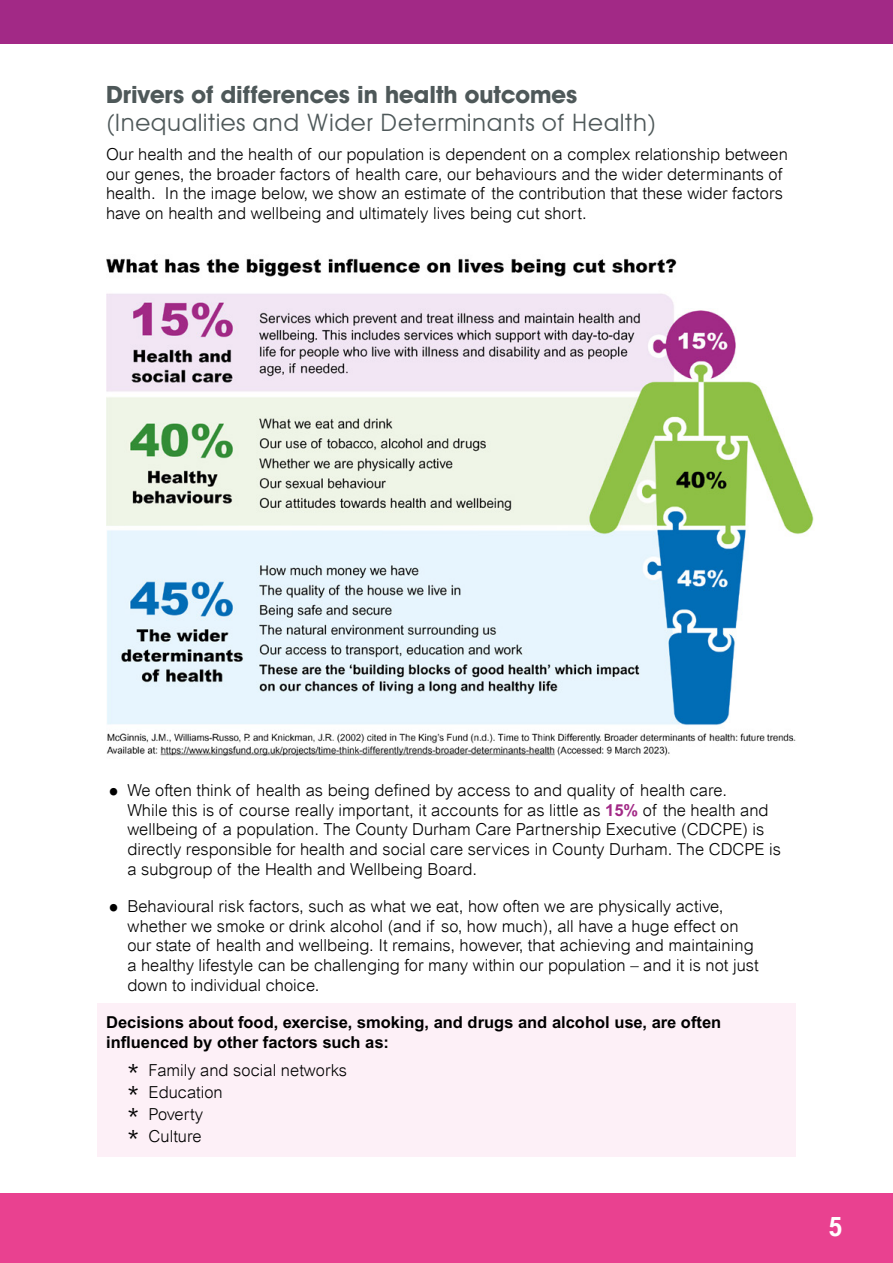
<style>
.page{position:relative;width:893px;height:1263px;background:#fff}
.page>*{position:absolute;margin:0;border:0;box-sizing:border-box;transform-origin:0 0}
.t1{font:700 condensed 27px "Arial";color:#fff}
.H2_light{font:24px "Avant Garde";color:#4e5859}
.H2_grey{font:700 24px "Avant Garde IT Cby BT";color:#4e5859}
.Para_body_text_11pt{font:300 16.5px/19.8px "Arial";color:#000}
.Para_text_highlight{font:700 16.5px/19.8px "Arial";color:#000}
.s1{font-size:30px}
.s2{font-weight:700;color:#a22986}
</style>
<div class="page">
<div style="left:0;top:0;width:893px;height:44px;background:#a22986"></div>
<div style="left:0;top:1193px;width:893px;height:70px;background:#e94190"></div>
<div style="left:97px;top:1003px;width:698px;height:154px;background:#fdf0f7"></div>
<img style="left:106px;top:258px;width:708px;height:498px">
<h2 class="H2_grey" style="left:106px;top:80px;width:473px">Drivers of differences in health outcomes</h2>
<h2 class="H2_light" style="left:106px;top:108px;width:552px">(Inequalities and Wider Determinants of Health)</h2>
<p class="Para_body_text_11pt" style="left:106px;top:144px;width:683px">Our health and the health of our population is dependent on a complex relationship between our genes, the broader factors of health care, our behaviours and the wider determinants of health. In the image below, we show an estimate of the contribution that these wider factors have on health and wellbeing and ultimately lives being cut short.</p>
<p class="Para_body_text_11pt" style="left:127px;top:780px;width:655px;text-indent:-21px"><span class="s1">•</span> We often think of health as being defined by access to and quality of health care.<br>While this is of course really important, it accounts for as little as <span class="s2">15%</span> of the health and wellbeing of a population. The County Durham Care Partnership Executive (CDCPE) is directly responsible for health and social care services in County Durham. The CDCPE is a subgroup of the Health and Wellbeing Board.</p>
<p class="Para_body_text_11pt" style="left:127px;top:896px;width:633px;text-indent:-21px"><span class="s1">•</span> Behavioural risk factors, such as what we eat, how often we are physically active, whether we smoke or drink alcohol (and if so, how much), all have a huge effect on our state of health and wellbeing. It remains, however, that achieving and maintaining a healthy lifestyle can be challenging for many within our population – and it is not just down to individual choice.</p>
<p class="Para_text_highlight" style="left:106px;top:1012px;width:617px">Decisions about food, exercise, smoking, and drugs and alcohol use, are often influenced by other factors such as:</p>
<p class="Para_body_text_11pt" style="left:127px;top:1060px;width:221px"><span class="s1">*</span> Family and social networks</p>
<p class="Para_body_text_11pt" style="left:127px;top:1082px;width:97px"><span class="s1">*</span> Education</p>
<p class="Para_body_text_11pt" style="left:127px;top:1104px;width:77px"><span class="s1">*</span> Poverty</p>
<p class="Para_body_text_11pt" style="left:127px;top:1126px;width:76px"><span class="s1">*</span> Culture</p>
<h1 class="t1" style="left:829px;top:1211px;width:15px">5</h1>
</div>
